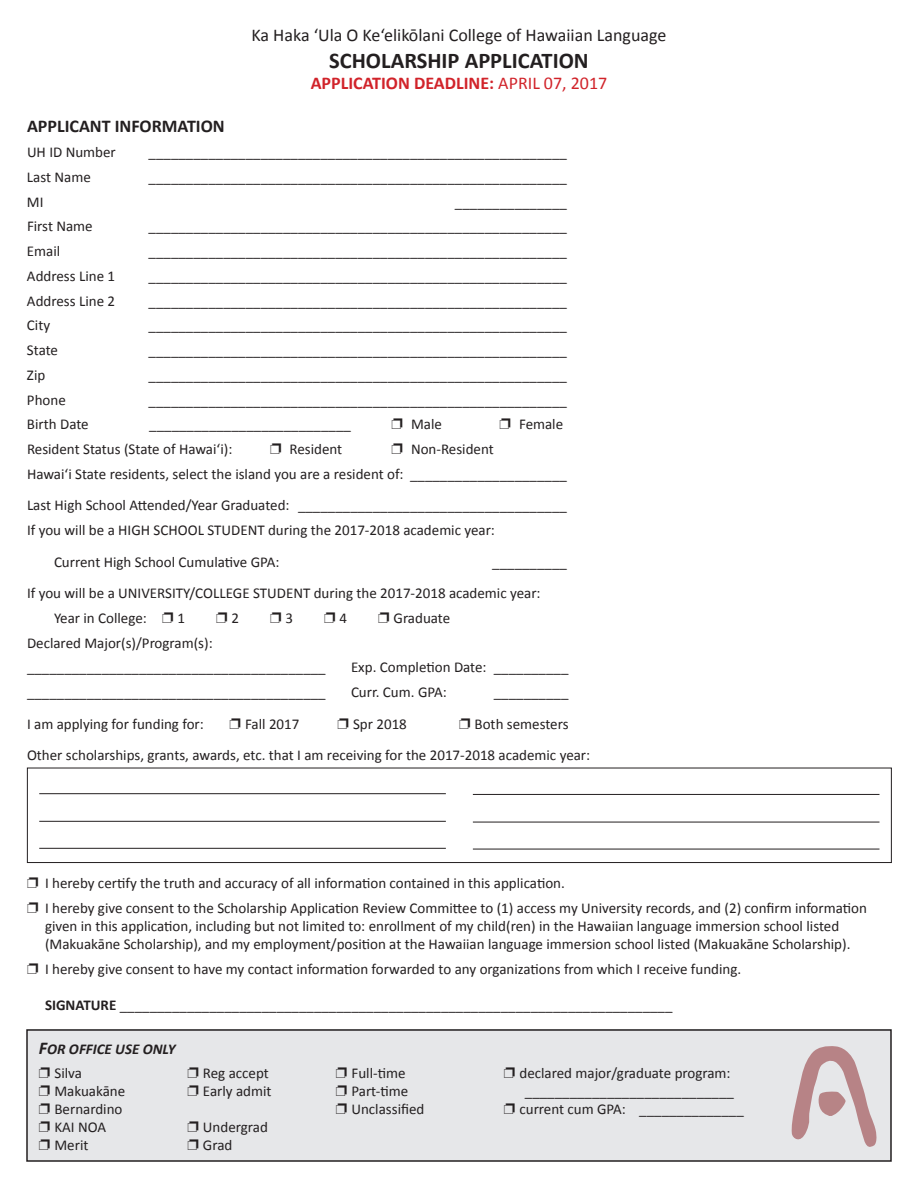
<style>
.page{position:relative;width:918px;height:1188px;background:#fff}
.page>*{position:absolute;margin:0;border:0;box-sizing:border-box;transform-origin:0 0}
.t1{font:700 22.5px "Calibri";color:#231f20}
.t2{font:18px "Calibri";color:#231f20}
.t3{font:700 18px "Calibri";color:#d1232a}
.t4{font:700 18px "Calibri";color:#231f20}
.t5{font:15px/24.8px "Calibri";color:#231f20}
.t6{font:italic 700 15px/24.8px "Calibri";color:#231f20}
.s1{font-weight:400}
.s2{font-weight:700}
.s3{font-size:18px}
.s4{font-weight:400;font-style:normal}
</style>
<div class="page">
<div style="left:27px;top:1030px;width:864px;height:131px;background:#e6e7e9"></div>
<div style="left:26px;top:1029px;width:866px;height:133px;border:2px solid #231f20"></div>
<div style="left:27px;top:768px;width:865px;height:95px;border:1px solid #231f20"></div>
<hr style="left:39px;top:793px;width:407px;height:1px;background:#231f20">
<hr style="left:39px;top:821px;width:407px;height:1px;background:#231f20">
<hr style="left:39px;top:848px;width:407px;height:1px;background:#231f20">
<hr style="left:473px;top:794px;width:406px;height:1px;background:#231f20">
<hr style="left:473px;top:822px;width:406px;height:1px;background:#231f20">
<hr style="left:473px;top:849px;width:406px;height:1px;background:#231f20">
<svg style="left:792px;top:1046px;width:84px;height:101px"></svg>
<p class="t2" style="left:252px;top:23px;width:416px">Ka Haka ‘Ula O Ke‘elikōlani College of Hawaiian Language</p>
<p class="t1" style="left:329px;top:46px;width:261px">SCHOLARSHIP APPLICATION</p>
<p class="t3" style="left:311px;top:72px;width:298px">APPLICATION DEADLINE: <span class="s1">APRIL 07, 2017</span></p>
<p class="t4" style="left:27px;top:115px;width:199px">APPLICANT INFORMATION</p>
<p class="t5" style="left:27px;top:139px;width:90px">UH ID Number</p>
<p class="t5" style="left:149px;top:139px;width:420px">________________________________________________________</p>
<p class="t5" style="left:27px;top:164px;width:65px">Last Name</p>
<p class="t5" style="left:149px;top:164px;width:420px">________________________________________________________</p>
<p class="t5" style="left:27px;top:188px;width:18px">MI</p>
<p class="t5" style="left:455px;top:188px;width:114px">_______________</p>
<p class="t5" style="left:27px;top:213px;width:67px">First Name</p>
<p class="t5" style="left:149px;top:213px;width:420px">________________________________________________________</p>
<p class="t5" style="left:27px;top:238px;width:35px">Email</p>
<p class="t5" style="left:149px;top:238px;width:420px">________________________________________________________</p>
<p class="t5" style="left:27px;top:263px;width:90px">Address Line 1</p>
<p class="t5" style="left:149px;top:263px;width:420px">________________________________________________________</p>
<p class="t5" style="left:27px;top:287px;width:90px">Address Line 2</p>
<p class="t5" style="left:149px;top:287px;width:420px">________________________________________________________</p>
<p class="t5" style="left:27px;top:312px;width:25px">City</p>
<p class="t5" style="left:149px;top:312px;width:420px">________________________________________________________</p>
<p class="t5" style="left:27px;top:337px;width:33px">State</p>
<p class="t5" style="left:149px;top:337px;width:420px">________________________________________________________</p>
<p class="t5" style="left:27px;top:362px;width:20px">Zip</p>
<p class="t5" style="left:149px;top:362px;width:420px">________________________________________________________</p>
<p class="t5" style="left:27px;top:386px;width:40px">Phone</p>
<p class="t5" style="left:149px;top:386px;width:420px">________________________________________________________</p>
<p class="t5" style="left:27px;top:411px;width:63px">Birth Date</p>
<p class="t5" style="left:149px;top:411px;width:203px">___________________________</p>
<p class="t5" style="left:411px;top:411px;width:32px">Male</p>
<p class="t5" style="left:519px;top:411px;width:46px">Female</p>
<p class="t5" style="left:27px;top:436px;width:207px">Resident Status (State of Hawai‘i):</p>
<p class="t5" style="left:290px;top:436px;width:54px">Resident</p>
<p class="t5" style="left:27px;top:436px;width:541px;text-indent:384px">Non-Resident<br>Hawai‘i State residents, select the island you are a resident of: _____________________</p>
<p class="t5" style="left:27px;top:492px;width:541px">Last High School Attended/Year Graduated: ____________________________________<br>If you will be a HIGH SCHOOL STUDENT during the 2017-2018 academic year:</p>
<p class="t5" style="left:54px;top:548px;width:227px">Current High School Cumulative GPA:</p>
<p class="t5" style="left:27px;top:545px;width:542px;line-height:31.5px;text-indent:465px">__________<br>If you will be a UNIVERSITY/COLLEGE STUDENT during the 2017-2018 academic year:</p>
<p class="t5" style="left:54px;top:605px;width:94px">Year in College:</p>
<p class="t5" style="left:178px;top:605px;width:9px">1</p>
<p class="t5" style="left:232px;top:605px;width:9px">2</p>
<p class="t5" style="left:286px;top:605px;width:9px">3</p>
<p class="t5" style="left:340px;top:605px;width:9px">4</p>
<p class="t5" style="left:394px;top:605px;width:58px">Graduate</p>
<p class="t5" style="left:27px;top:629px;width:300px">Declared Major(s)/Program(s): ________________________________________</p>
<p class="t5" style="left:351px;top:654px;width:219px">Exp. Completion Date: __________</p>
<p class="t5" style="left:27px;top:679px;width:300px">________________________________________</p>
<p class="t5" style="left:351px;top:679px;width:97px">Curr. Cum. GPA:</p>
<p class="t5" style="left:494px;top:679px;width:76px">__________</p>
<p class="t5" style="left:27px;top:710px;width:178px">I am applying for funding for:</p>
<p class="t5" style="left:245px;top:710px;width:56px">Fall 2017</p>
<p class="t5" style="left:353px;top:710px;width:55px">Spr 2018</p>
<p class="t5" style="left:27px;top:707px;width:565px;line-height:31.5px;text-indent:448px">Both semesters<br>Other scholarships, grants, awards, etc. that I am receiving for the 2017-2018 academic year:</p>
<p class="t5" style="left:45px;top:870px;width:823px">I hereby certify the truth and accuracy of all information contained in this application.<br>I hereby give consent to the Scholarship Application Review Committee to (1) access my University records, and (2) confirm information</p>
<p class="t5" style="left:45px;top:916px;width:807px;line-height:18px">given in this application, including but not limited to: enrollment of my child(ren) in the Hawaiian language immersion school listed (Makuakāne Scholarship), and my employment/position at the Hawaiian language immersion school listed (Makuakāne Scholarship).</p>
<p class="t5" style="left:45px;top:956px;width:698px">I hereby give consent to have my contact information forwarded to any organizations from which I receive funding.</p>
<p class="t5" style="left:45px;top:992px;width:629px"><span class="s2">SIGNATURE</span> __________________________________________________________________________</p>
<p class="t6" style="left:54px;top:1035px;width:123px;text-indent:-16px"><span class="s3">F</span>OR OFFICE USE ONLY<br><span class="s4">Silva</span></p>
<p class="t5" style="left:203px;top:1060px;width:67px">Reg accept</p>
<p class="t5" style="left:351px;top:1060px;width:56px">Full-time</p>
<p class="t5" style="left:519px;top:1060px;width:213px">declared major/graduate program:</p>
<p class="t5" style="left:54px;top:1078px;width:72px">Makuakāne</p>
<p class="t5" style="left:203px;top:1078px;width:70px">Early admit</p>
<p class="t5" style="left:351px;top:1078px;width:58px">Part-time</p>
<p class="t5" style="left:525px;top:1078px;width:211px">____________________________</p>
<p class="t5" style="left:54px;top:1096px;width:70px">Bernardino</p>
<p class="t5" style="left:351px;top:1096px;width:74px">Unclassified</p>
<p class="t5" style="left:519px;top:1096px;width:226px">current cum GPA: ______________</p>
<p class="t5" style="left:54px;top:1114px;width:53px">KAI NOA</p>
<p class="t5" style="left:203px;top:1114px;width:66px">Undergrad</p>
<p class="t5" style="left:54px;top:1132px;width:35px">Merit</p>
<p class="t5" style="left:203px;top:1132px;width:31px">Grad</p>
</div>
